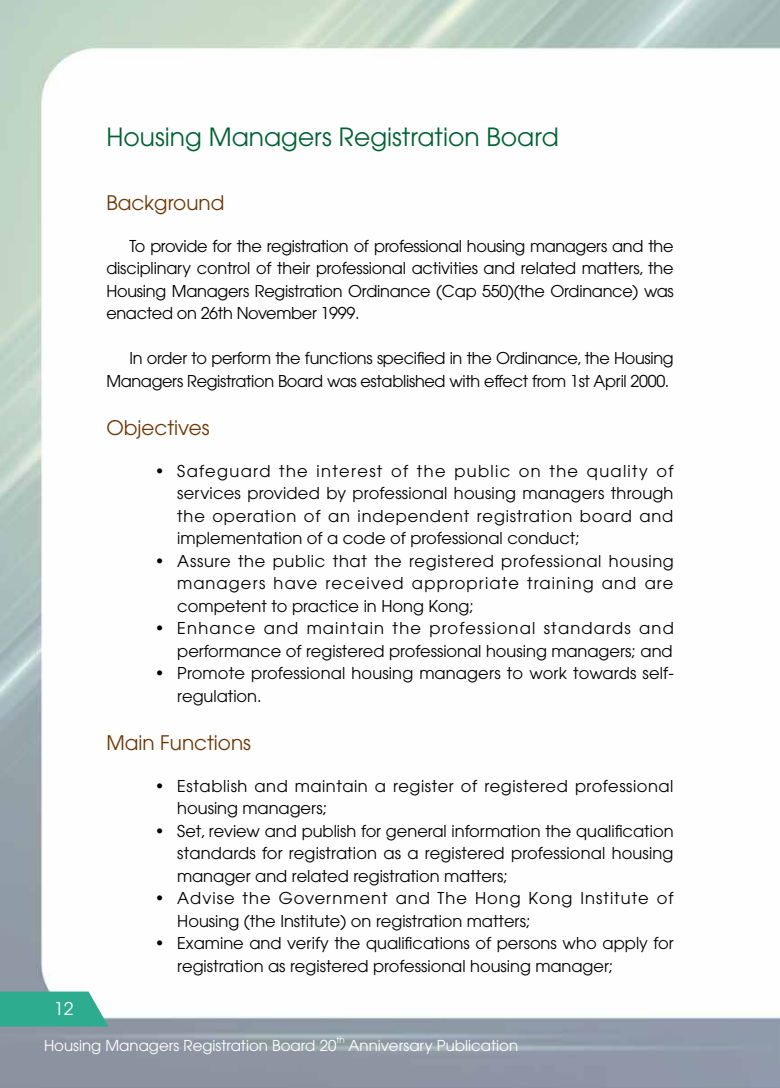
<style>
.page{position:relative;width:780px;height:1088px;background:#fff}
.page>*{position:absolute;margin:0;border:0;box-sizing:border-box;transform-origin:0 0}
.t1{font:25px "Avant Garde";color:#006234}
.t2{font:20px "Avant Garde";color:#6e3705}
.t3{font:17.5px "Avant Garde";color:#fff}
.t4{font:16.25px/22.5px "Avant Garde";color:#000;text-align:justify}
.t5{font:16.25px/22.5px "Avant Garde";letter-spacing:-.02em;color:#000;text-align:right}
.t6{font:16.25px/22.5px "Avant Garde";letter-spacing:.03em;color:#000}
.t7{font:16.25px/22.5px "Avant Garde";letter-spacing:.035em;color:#000}
.t8{font:15px "Avant Garde";color:#fff}
.t9{font:8.75px "Avant Garde";color:#fff}
</style>
<div class="page">
<img style="left:0;top:0;width:780px;height:1088px">
<svg style="left:0;top:991px;width:109px;height:35px;background:#42b39b"></svg>
<h1 class="t1" style="left:106px;top:122px;width:454px">Housing Managers Registration Board</h1>
<p class="t3" style="left:54px;top:998px;width:21px">12</p>
<p class="t2" style="left:106px;top:191px;width:120px">Background</p>
<p class="t4" style="left:106px;top:234px;width:568px;text-indent:23px">To provide for the registration of professional housing managers and the disciplinary control of their professional activities and related matters, the Housing Managers Registration Ordinance (Cap 550)(the Ordinance) was enacted on 26th November 1999.</p>
<p class="t5" style="left:106px;top:347px;width:569px">In order to perform the functions specified in the Ordinance, the Housing<br>Managers Registration Board was established with effect from 1st April 2000.</p>
<p class="t2" style="left:106px;top:416px;width:105px">Objectives</p>
<p class="t4" style="left:177px;top:459px;width:498px;text-indent:-23px">• Safeguard the interest of the public on the quality of services provided by professional housing managers through the operation of an independent registration board and implementation of a code of professional conduct;</p>
<p class="t4" style="left:177px;top:549px;width:498px;text-indent:-23px">• Assure the public that the registered professional housing managers have received appropriate training and are competent to practice in Hong Kong;</p>
<p class="t4" style="left:155px;top:617px;width:520px;text-align:right">• Enhance and maintain the professional standards and performance of registered professional housing managers; and</p>
<p class="t4" style="left:177px;top:662px;width:498px;text-indent:-23px">• Promote professional housing managers to work towards self&shy;regulation.</p>
<p class="t2" style="left:106px;top:731px;width:146px">Main Functions</p>
<p class="t7" style="left:177px;top:774px;width:497px;text-indent:-23px">• Establish and maintain a register of registered professional housing managers;</p>
<p class="t4" style="left:177px;top:819px;width:498px;text-indent:-23px">• Set, review and publish for general information the qualification standards for registration as a registered professional housing manager and related registration matters;</p>
<p class="t6" style="left:177px;top:887px;width:497px;text-indent:-23px">• Advise the Government and The Hong Kong Institute of<br>Housing (the Institute) on registration matters;</p>
<p class="t4" style="left:177px;top:932px;width:498px;text-indent:-23px">• Examine and verify the qualifications of persons who apply for registration as registered professional housing manager;</p>
<p class="t8" style="left:44px;top:1036px;width:294px">Housing Managers Registration Board 20</p>
<p class="t9" style="left:336px;top:1035px;width:10px">th</p>
<p class="t8" style="left:348px;top:1036px;width:171px">Anniversary Publication</p>
</div>
